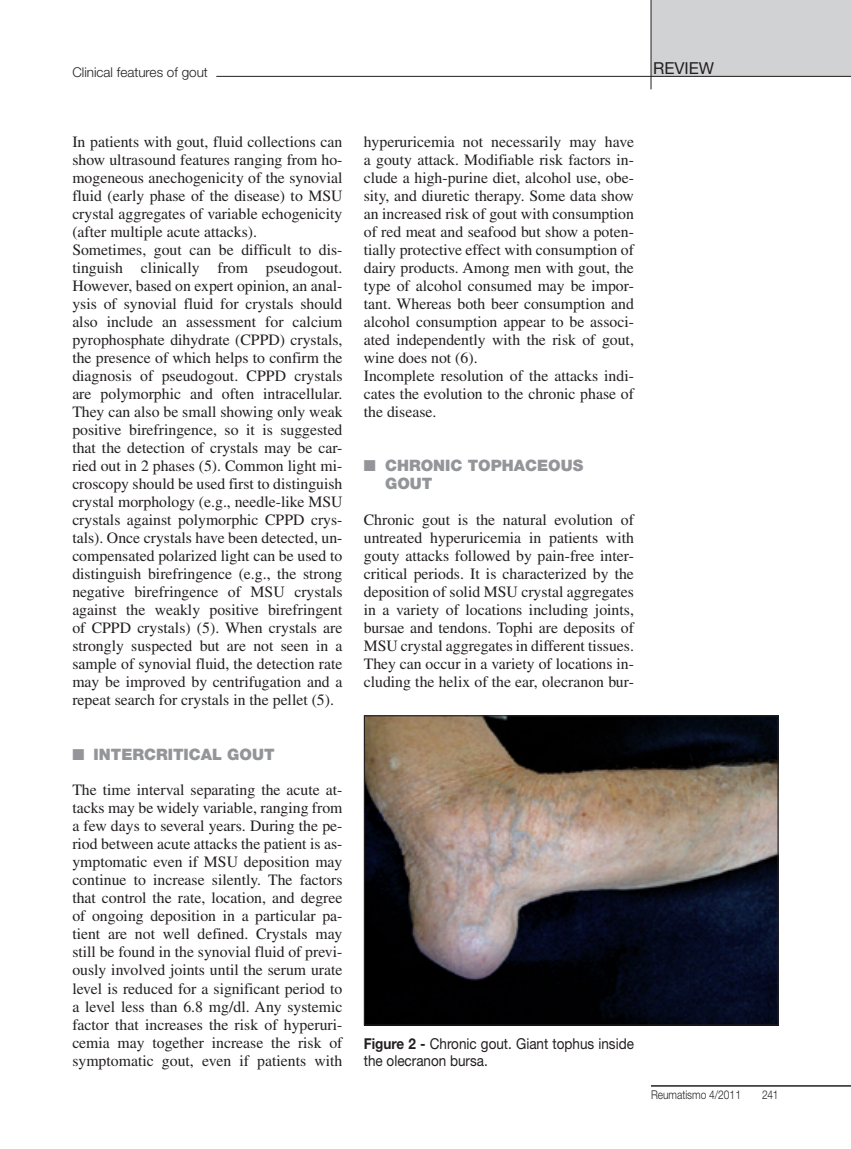
<style>
.page{position:relative;width:851px;height:1149px;background:#fff}
.page>*{position:absolute;margin:0;border:0;box-sizing:border-box;transform-origin:0 0}
.t1{font:16.5px "Helvetica Neue LT Std";color:#231f20}
.t2{font:15.75px/18px "Times LT Std";color:#231f20}
.t3{font:900 15.75px "Helvetica Neue LT Std";color:#939598}
.t4{font:15px/16.5px "Helvetica Neue LT Std";color:#231f20;scale:.9 1}
.t5{font:300 13.5px "Helvetica Neue LT Std";color:#231f20}
.t6{font:300 12px "Helvetica Neue LT Std";color:#231f20;scale:.85 1}
.s1{font-weight:700}
</style>
<div class="page">
<hr style="left:651px;top:1084px;width:199px;height:2px;background:#231f20">
<div style="left:651px;top:0;width:199px;height:77px;background:#d1d2d4"></div>
<hr style="left:216px;top:76px;width:634px;height:1px;background:#231f20">
<hr style="left:650px;top:0;width:1px;height:89px;background:#231f20">
<img style="left:366px;top:717px;width:410px;height:306px">
<div style="left:364px;top:715px;width:414px;height:310px;border:1px solid #231f20"></div>
<p class="t5" style="left:72px;top:63px;width:137px">Clinical features of gout</p>
<p class="t1" style="left:653px;top:58px;width:63px">review</p>
<p class="t2" style="left:72px;top:132px;width:272px">In patients with gout, fluid collections can show ultrasound features ranging from ho&shy;mogeneous anechogenicity of the synovial fluid (early phase of the disease) to MSU crystal aggregates of variable echogenicity (after multiple acute attacks).<br>Sometimes, gout can be difficult to dis&shy;tinguish clinically from pseudogout.<br>However, based on expert opinion, an anal&shy;ysis of synovial fluid for crystals should also include an assessment for calcium pyrophosphate dihydrate (CPPD) crystals, the presence of which helps to confirm the diagnosis of pseudogout. CPPD crystals are polymorphic and often intracellular.<br>They can also be small showing only weak positive birefringence, so it is suggested that the detection of crystals may be car&shy;ried out in 2 phases (5). Common light mi&shy;croscopy should be used first to distinguish crystal morphology (e.g., needle-like MSU crystals against polymorphic CPPD crys&shy;tals). Once crystals have been detected, un&shy;compensated polarized light can be used to distinguish birefringence (e.g., the strong negative birefringence of MSU crystals against the weakly positive birefringent of CPPD crystals) (5). When crystals are strongly suspected but are not seen in a sample of synovial fluid, the detection rate may be improved by centrifugation and a repeat search for crystals in the pellet (5).</p>
<p class="t3" style="left:72px;top:744px;width:71px">■ INTERCRITICA</p>
<p class="t3" style="left:212px;top:744px;width:40px">L GOUT</p>
<p class="t2" style="left:72px;top:780px;width:272px;text-align:justify">The time interval separating the acute at&shy;tacks may be widely variable, ranging from a few days to several years. During the pe&shy;riod between acute attacks the patient is as&shy;ymptomatic even if MSU deposition may continue to increase silently. The factors that control the rate, location, and degree of ongoing deposition in a particular pa&shy;tient are not well defined. Crystals may still be found in the synovial fluid of previ&shy;ously involved joints until the serum urate level is reduced for a significant period to a level less than 6.8 mg/dl. Any systemic factor that increases the risk of hyperuri&shy;cemia may together increase the risk of symptomatic gout, even if patients with</p>
<p class="t2" style="left:364px;top:133px;width:272px">hyperuricemia not necessarily may have a gouty attack. Modifiable risk factors in&shy;clude a high-purine diet, alcohol use, obe&shy;sity, and diuretic therapy. Some data show an increased risk of gout with consumption of red meat and seafood but show a poten&shy;tially protective effect with consumption of dairy products. Among men with gout, the type of alcohol consumed may be impor&shy;tant. Whereas both beer consumption and alcohol consumption appear to be associ&shy;ated independently with the risk of gout, wine does not (6).<br>Incomplete resolution of the attacks indi&shy;cates the evolution to the chronic phase of the disease.</p>
<p class="t3" style="left:364px;top:456px;width:57px">■ CHRONIC</p>
<p class="t3" style="left:467px;top:456px;width:117px">TOPHACEOUS</p>
<p class="t3" style="left:385px;top:474px;width:25px">GOUT</p>
<p class="t2" style="left:364px;top:510px;width:272px;text-align:justify">Chronic gout is the natural evolution of untreated hyperuricemia in patients with gouty attacks followed by pain-free inter&shy;critical periods. It is characterized by the deposition of solid MSU crystal aggregates in a variety of locations including joints, bursae and tendons. Tophi are deposits of MSU crystal aggregates in different tissues.<br>They can occur in a variety of locations in&shy;cluding the helix of the ear, olecranon bur-</p>
<p class="t4" style="left:364px;top:1034px;width:301px"><span class="s1">Figure 2 -</span> Chronic gout. Giant tophus inside the olecranon bursa.</p>
<p class="t6" style="left:651px;top:1086px;width:107px">Reumatismo 4/2011</p>
<p class="t6" style="left:762px;top:1086px;width:21px">241</p>
</div>
